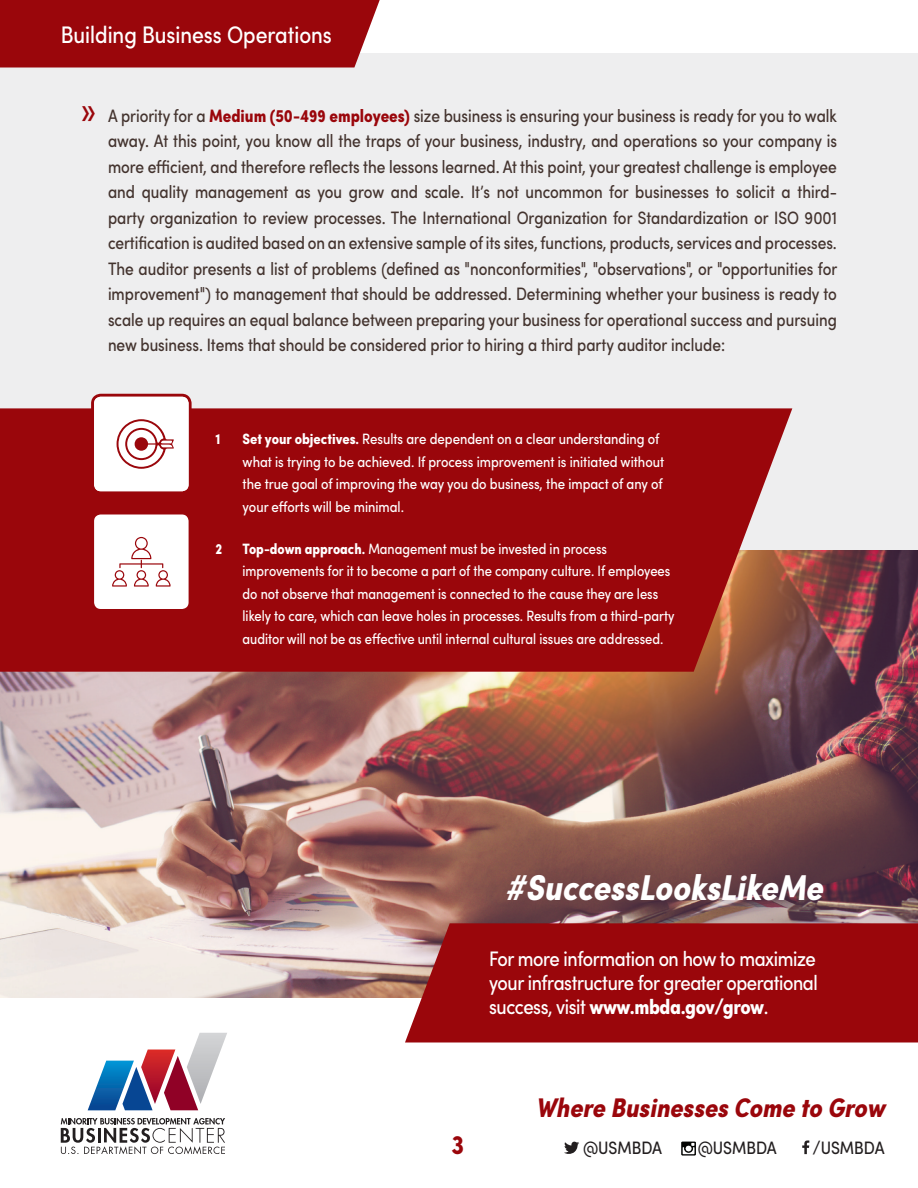
<style>
.page{position:relative;width:918px;height:1188px;background:#fff}
.page>*{position:absolute;margin:0;border:0;box-sizing:border-box;transform-origin:0 0}
.t1{font:italic 700 condensed 36px "Sofia Pro";letter-spacing:-.005em;color:#fff}
.t2{font:italic 700 condensed 27px "Sofia Pro";color:#9a060b}
.t3{font:700 condensed 27px "Sofia Pro";color:#9a060b}
.t4{font:condensed 24px "Sofia Pro";color:#fff}
.t5{font:condensed 21px/24px "Sofia Pro";letter-spacing:-.02em;color:#fff;text-align:justify}
.t6{font:condensed 18px/25.5px "Sofia Pro";color:#43332e;text-align:justify}
.t7{font:condensed 18px "Sofia Pro";color:#231f20}
.t8{font:condensed 15px/22.5px "Sofia Pro";color:#fff}
.t9{font:700 condensed 15px "Sofia Pro";color:#fff}
.s1{font-size:36px;color:#9a060b}
.s2{font-weight:700;color:#9a060b}
.s3{font-weight:700}
</style>
<div class="page">
<div style="left:0;top:53px;width:918px;height:945px;background:#eeeeef"></div>
<img style="left:0;top:551px;width:918px;height:447px">
<div style="left:405px;top:923px;width:513px;height:119px;background:#9a060b"></div>
<svg style="left:564px;top:1141px;width:15px;height:13px"></svg>
<img style="left:681px;top:1141px;width:15px;height:15px">
<svg style="left:802px;top:1140px;width:7px;height:14px"></svg>
<svg style="left:88px;top:1033px;width:139px;height:77px"></svg>
<svg style="left:61px;top:1118px;width:164px;height:36px"></svg>
<svg style="left:0;top:408px;width:792px;height:264px;background:#9c0f12"></svg>
<div style="left:93px;top:513px;width:97px;height:97px;background:#fff;border-radius:8px"></div>
<div style="left:91px;top:511px;width:101px;height:101px;border:3px solid #9a060b;border-radius:8px"></div>
<svg style="left:112px;top:537px;width:59px;height:50px"></svg>
<svg style="left:90px;top:393px;width:103px;height:103px;background:#e9cbcc"></svg>
<div style="left:0;top:0;width:380px;height:68px;background:#9a060b"></div>
<h3 class="t4" style="left:61px;top:19px;width:273px">Building Business Operations</h3>
<p class="t6" style="left:108px;top:102px;width:731px;text-indent:-27px"><span class="s1">»</span> A priority for a <span class="s2">Medium (50-499 employees)</span> size business is ensuring your business is ready for you to walk away. At this point, you know all the traps of your business, industry, and operations so your company is more efficient, and therefore reflects the lessons learned. At this point, your greatest challenge is employee and quality management as you grow and scale. It’s not uncommon for businesses to solicit a third&shy;party organization to review processes. The International Organization for Standardization or ISO 9001 certification is audited based on an extensive sample of its sites, functions, products, services and processes.<br>The auditor presents a list of problems (defined as "nonconformities", "observations", or "opportunities for improvement") to management that should be addressed. Determining whether your business is ready to scale up requires an equal balance between preparing your business for operational success and pursuing new business. Items that should be considered prior to hiring a third party auditor include:</p>
<p class="t9" style="left:216px;top:429px;width:7px">1</p>
<p class="t8" style="left:243px;top:427px;width:423px"><span class="s3">Set your objectives.</span> Results are dependent on a clear understanding of what is trying to be achieved. If process improvement is initiated without the true goal of improving the way you do business, the impact of any of your efforts will be minimal.</p>
<p class="t9" style="left:216px;top:539px;width:8px">2</p>
<p class="t8" style="left:243px;top:537px;width:433px"><span class="s3">Top-down approach.</span> Management must be invested in process improvements for it to become a part of the company culture. If employees do not observe that management is connected to the cause they are less likely to care, which can leave holes in processes. Results from a third-party auditor will not be as effective until internal cultural issues are addressed.</p>
<h1 class="t1" style="left:505px;top:864px;width:319px">#SuccessLooksLikeMe</h1>
<p class="t5" style="left:489px;top:947px;width:330px">For more information on how to maximize your infrastructure for greater operational success, visit <span class="s3">www.mbda.gov/grow</span>.</p>
<h2 class="t3" style="left:452px;top:1128px;width:14px">3</h2>
<h2 class="t2" style="left:536px;top:1091px;width:351px">Where Businesses Come to Grow</h2>
<p class="t7" style="left:583px;top:1136px;width:81px">@USMBDA</p>
<p class="t7" style="left:698px;top:1136px;width:81px">@USMBDA</p>
<p class="t7" style="left:812px;top:1136px;width:74px">/USMBDA</p>
</div>
